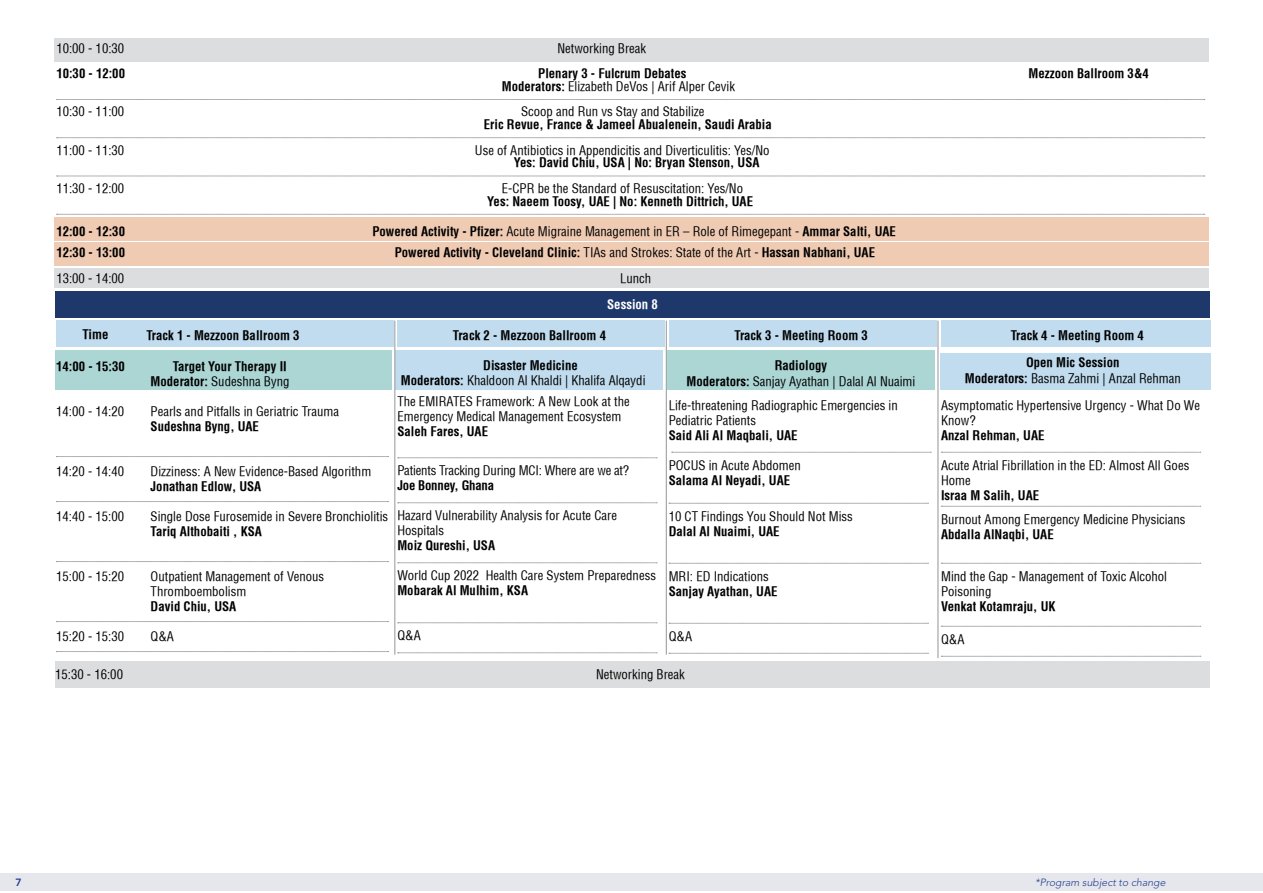
<style>
.page{position:relative;width:1263px;height:893px;background:#fff}
.page>*{position:absolute;margin:0;border:0;box-sizing:border-box;transform-origin:0 0}
.t1{font:condensed 12.75px/15px "Helvetica";color:#000}
.t2{font:700 condensed 12.75px "Helvetica";color:#000}
.t3{font:700 condensed 12.75px "Helvetica";color:#fff}
.t4{font:italic 300 10.5px "Avenir LT Std";color:#25408f}
.t5{font:800 10.5px "Avenir LT Std";color:#25408f}
.s1{font-weight:700}
.s2{font-weight:400}
</style>
<div class="page">
<div style="left:0;top:873px;width:1263px;height:18px;background:#e6e7ed"></div>
<div style="left:55px;top:661px;width:1155px;height:26px;background:#dcddde"></div>
<div style="left:940px;top:352px;width:270px;height:37px;background:#c0dcee"></div>
<div style="left:55px;top:350px;width:337px;height:39px;background:#acd6d4"></div>
<div style="left:395px;top:350px;width:268px;height:39px;background:#c0dcee"></div>
<div style="left:667px;top:350px;width:268px;height:39px;background:#acd6d4"></div>
<svg style="left:56px;top:456px;width:333px;height:1px"></svg>
<svg style="left:56px;top:501px;width:333px;height:1px"></svg>
<svg style="left:56px;top:561px;width:333px;height:1px"></svg>
<svg style="left:56px;top:621px;width:333px;height:1px"></svg>
<svg style="left:56px;top:651px;width:333px;height:1px"></svg>
<svg style="left:398px;top:458px;width:259px;height:1px"></svg>
<svg style="left:398px;top:503px;width:259px;height:1px"></svg>
<svg style="left:398px;top:563px;width:259px;height:1px"></svg>
<svg style="left:398px;top:623px;width:259px;height:1px"></svg>
<svg style="left:398px;top:653px;width:259px;height:1px"></svg>
<svg style="left:672px;top:452px;width:259px;height:1px"></svg>
<svg style="left:669px;top:503px;width:259px;height:1px"></svg>
<svg style="left:669px;top:563px;width:259px;height:1px"></svg>
<svg style="left:669px;top:623px;width:259px;height:1px"></svg>
<svg style="left:669px;top:653px;width:259px;height:1px"></svg>
<svg style="left:941px;top:452px;width:260px;height:1px"></svg>
<svg style="left:941px;top:506px;width:260px;height:1px"></svg>
<svg style="left:941px;top:563px;width:260px;height:1px"></svg>
<svg style="left:941px;top:626px;width:260px;height:1px"></svg>
<svg style="left:941px;top:656px;width:260px;height:1px"></svg>
<hr style="left:395px;top:321px;width:1px;height:334px;background:#939598">
<hr style="left:666px;top:321px;width:1px;height:334px;background:#939598">
<hr style="left:938px;top:321px;width:1px;height:337px;background:#939598">
<div style="left:55px;top:292px;width:1155px;height:26px;background:#1f386b"></div>
<div style="left:54px;top:38px;width:1155px;height:24px;background:#dcddde"></div>
<div style="left:54px;top:242px;width:1155px;height:24px;background:#f0cbb3"></div>
<div style="left:54px;top:268px;width:1155px;height:19px;background:#dcddde"></div>
<div style="left:54px;top:217px;width:1155px;height:23px;background:#f0cbb3"></div>
<svg style="left:57px;top:99px;width:1148px;height:1px"></svg>
<svg style="left:57px;top:137px;width:1148px;height:1px"></svg>
<svg style="left:57px;top:176px;width:1148px;height:1px"></svg>
<svg style="left:57px;top:214px;width:1148px;height:1px"></svg>
<div style="left:56px;top:321px;width:338px;height:26px;background:#c0dcee"></div>
<div style="left:397px;top:321px;width:268px;height:26px;background:#c0dcee"></div>
<div style="left:668px;top:321px;width:268px;height:26px;background:#c0dcee"></div>
<div style="left:941px;top:321px;width:270px;height:26px;background:#c0dcee"></div>
<p class="t1" style="left:56px;top:40px;width:69px">10:00 - 10:30</p>
<p class="t2" style="left:56px;top:65px;width:70px">10:30 - 12:00</p>
<p class="t1" style="left:56px;top:104px;width:69px">10:30 - 11:00</p>
<p class="t1" style="left:56px;top:142px;width:69px">11:00 - 11:30</p>
<p class="t1" style="left:56px;top:181px;width:69px">11:30 - 12:00</p>
<p class="t2" style="left:56px;top:224px;width:70px">12:00 - 12:30</p>
<p class="t2" style="left:56px;top:245px;width:70px">12:30 - 13:00</p>
<p class="t1" style="left:56px;top:271px;width:69px">13:00 - 14:00</p>
<p class="t2" style="left:82px;top:327px;width:27px">Time</p>
<p class="t2" style="left:56px;top:358px;width:70px">14:00 - 15:30</p>
<p class="t1" style="left:56px;top:403px;width:69px">14:00 - 14:20</p>
<p class="t1" style="left:56px;top:463px;width:69px">14:20 - 14:40</p>
<p class="t1" style="left:56px;top:508px;width:69px">14:40 - 15:00</p>
<p class="t1" style="left:56px;top:568px;width:69px">15:00 - 15:20</p>
<p class="t1" style="left:56px;top:628px;width:69px">15:20 - 15:30</p>
<p class="t1" style="left:55px;top:666px;width:69px">15:30 - 16:00</p>
<p class="t1" style="left:557px;top:40px;width:90px">Networking Break</p>
<p class="t2" style="left:538px;top:65px;width:150px">Plenary -3 Fulcrum Debates</p>
<p class="t1" style="left:521px;top:73px;width:215px;line-height:25.5px;text-indent:-19px"><span class="s1">Moderators:</span> Elizabeth DeVos | Arif Alper Cevik<br>Scoop and Run vs Stay and Stabilize</p>
<p class="t2" style="left:484px;top:116px;width:289px">Eric Revue, France &amp; Jameel Abualenein, Saudi Arabia</p>
<p class="t1" style="left:475px;top:142px;width:296px">Use of Antibiotics in Appendicitis and Diverticulitis: Yes/No</p>
<p class="t2" style="left:514px;top:155px;width:247px">Yes: David Chiu, USA | No: Bryan Stenson, USA</p>
<p class="t1" style="left:502px;top:181px;width:243px">-E CPR be the Standard of Resuscitation: Yes/No</p>
<p class="t2" style="left:487px;top:193px;width:267px">Yes: Naeem Toosy, UAE | No: Kenneth Dittrich, UAE</p>
<p class="t1" style="left:372px;top:224px;width:525px"><span class="s1">Powered Activity - Pfizer:</span> Acute Migraine Management in ER – Role of Rimegepant - <span class="s1">Ammar Salti, UAE</span></p>
<p class="t2" style="left:395px;top:245px;width:482px">Powered Activity - Cleveland Clinic: <span class="s2">TIAs and Strokes: State of the Art -</span> Hassan Nabhani, UAE</p>
<p class="t1" style="left:620px;top:271px;width:33px">Lunch</p>
<p class="t2" style="left:146px;top:327px;width:155px">Track -1 Mezzoon Ballroom 3</p>
<p class="t2" style="left:173px;top:358px;width:116px">Target Your Therapy II</p>
<p class="t1" style="left:151px;top:373px;width:140px"><span class="s1">Moderator:</span> Sudeshna Byng</p>
<p class="t1" style="left:151px;top:403px;width:190px">Pearls and Pitfalls in Geriatric Trauma</p>
<p class="t2" style="left:151px;top:418px;width:110px">Sudeshna Byng, UAE</p>
<p class="t1" style="left:151px;top:463px;width:222px">Dizziness A: New Evidence-Based Algorithm</p>
<p class="t2" style="left:151px;top:478px;width:112px">Jonathan Edlow, USA</p>
<p class="t1" style="left:151px;top:508px;width:239px">Single Dose Furosemide in Severe Bronchiolitis</p>
<p class="t2" style="left:151px;top:523px;width:113px">Tariq Althobaiti , KSA</p>
<p class="t1" style="left:151px;top:568px;width:175px">Outpatient Management of Venous</p>
<p class="t1" style="left:151px;top:583px;width:97px">Thromboembolism</p>
<p class="t2" style="left:151px;top:598px;width:87px">David Chiu, USA</p>
<p class="t1" style="left:151px;top:628px;width:25px">Q&amp;A</p>
<p class="t3" style="left:607px;top:297px;width:52px">Session 8</p>
<p class="t2" style="left:453px;top:327px;width:155px">Track -2 Mezzoon Ballroom 4</p>
<p class="t2" style="left:734px;top:327px;width:135px">Track -3 Meeting Room 3</p>
<p class="t1" style="left:401px;top:357px;width:246px;text-indent:83px"><span class="s1">Disaster Medicine<br>Moderators:</span> Khaldoon Al Khaldi | Khalifa Alqaydi</p>
<p class="t1" style="left:686px;top:358px;width:230px;text-align:center"><span class="s1">Radiology<br>Moderators:</span> Sanjay Ayathan | Dalal Al Nuaimi</p>
<p class="t1" style="left:397px;top:394px;width:234px">The EMIRATES Framework A: New Look at the<br>Emergency Medical Management Ecosystem</p>
<p class="t2" style="left:397px;top:424px;width:92px">Saleh Fares, UAE</p>
<p class="t1" style="left:397px;top:463px;width:233px">Patients Tracking During MCI: Where are we at?</p>
<p class="t2" style="left:397px;top:478px;width:98px">Joe Bonney, Ghana</p>
<p class="t1" style="left:397px;top:508px;width:221px">Hazard Vulnerability Analysis for Acute Care<br>Hospitals</p>
<p class="t2" style="left:397px;top:538px;width:99px">Moiz Qureshi, USA</p>
<p class="t1" style="left:486px;top:568px;width:172px">Health Care System Preparedness</p>
<p class="t1" style="left:397px;top:568px;width:83px">World Cup 2022</p>
<p class="t2" style="left:397px;top:583px;width:132px">Mobarak Al Mulhim, KSA</p>
<p class="t1" style="left:397px;top:628px;width:25px">Q&amp;A</p>
<p class="t1" style="left:669px;top:398px;width:231px">Life-threatening Radiographic Emergencies in<br>Pediatric Patients</p>
<p class="t2" style="left:669px;top:427px;width:130px">Said Ali Al Maqbali, UAE</p>
<p class="t1" style="left:669px;top:458px;width:134px">POCUS in Acute Abdomen</p>
<p class="t2" style="left:669px;top:472px;width:123px">Salama Al Neyadi, UAE</p>
<p class="t1" style="left:669px;top:509px;width:186px">10 CT Findings You Should Not Miss</p>
<p class="t2" style="left:669px;top:523px;width:112px">Dalal Al Nuaimi, UAE</p>
<p class="t1" style="left:669px;top:569px;width:102px">MRI: ED Indications</p>
<p class="t2" style="left:669px;top:583px;width:110px">Sanjay Ayathan, UAE</p>
<p class="t1" style="left:669px;top:629px;width:25px">Q&amp;A</p>
<p class="t1" style="left:596px;top:666px;width:90px">Networking Break</p>
<p class="t2" style="left:1028px;top:65px;width:122px">Mezzoon Ballroom &amp;3 4</p>
<p class="t2" style="left:1011px;top:327px;width:135px">Track -4 Meeting Room 4</p>
<p class="t2" style="left:1026px;top:355px;width:95px">Open Mic Session</p>
<p class="t1" style="left:965px;top:370px;width:218px"><span class="s1">Moderators:</span> Basma Zahmi | Anzal Rehman</p>
<p class="t1" style="left:941px;top:398px;width:260px">Asymptomatic Hypertensive Urgency - What Do We<br>Know?</p>
<p class="t2" style="left:941px;top:427px;width:105px">Anzal Rehman, UAE</p>
<p class="t1" style="left:941px;top:458px;width:250px">Acute Atrial Fibrillation in the ED: Almost All Goes<br>Home</p>
<p class="t2" style="left:941px;top:487px;width:100px">Israa M Salih, UAE</p>
<p class="t1" style="left:941px;top:512px;width:246px">Burnout Among Emergency Medicine Physicians</p>
<p class="t2" style="left:941px;top:526px;width:114px">Abdalla AlNaqbi, UAE</p>
<p class="t1" style="left:941px;top:569px;width:228px">Mind the Gap - Management of Toxic Alcohol<br>Poisoning</p>
<p class="t2" style="left:941px;top:598px;width:116px">Venkat Kotamraju, UK</p>
<p class="t1" style="left:941px;top:632px;width:25px">Q&amp;A</p>
<p class="t5" style="left:16px;top:876px;width:8px">7</p>
<p class="t4" style="left:1035px;top:876px;width:132px">*Program subject to change</p>
</div>
